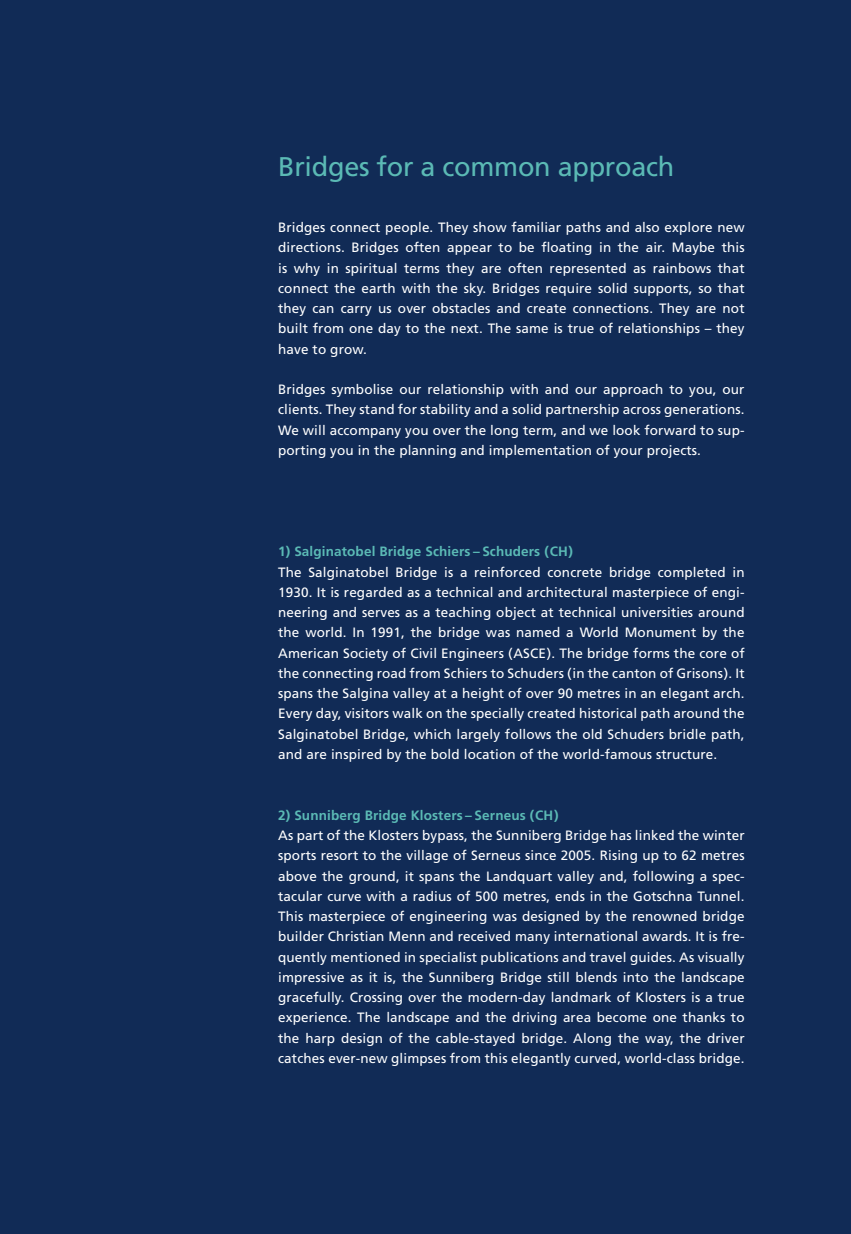
<style>
.page{position:relative;width:851px;height:1234px;background:#fff}
.page>*{position:absolute;margin:0;border:0;box-sizing:border-box;transform-origin:0 0}
._00_Haupttitel{font:27px "Frutiger LT Std";letter-spacing:-.01em;color:#5bbab5}
._00_Lauftext{font:13.5px/20.2px "Frutiger LT Std";letter-spacing:.01em;color:#fff;text-align:justify}
._00_Lauftext-2{font:700 13.5px "Frutiger LT Std";letter-spacing:.01em;color:#5bbab5}
</style>
<div class="page">
<div style="left:0;top:0;width:850px;height:1233px;background:#112b56"></div>
<p class="_00_Haupttitel" style="left:278px;top:151px;width:397px">Bridges for a common approach</p>
<p class="_00_Lauftext" style="left:278px;top:217px;width:468px">Bridges connect people. They show familiar paths and also explore new directions. Bridges often appear to be floating in the air. Maybe this is why in spiritual terms they are often represented as rainbows that connect the earth with the sky. Bridges require solid supports, so that they can carry us over obstacles and create connections. They are not built from one day to the next. The same is true of relationships – they have to grow.</p>
<p class="_00_Lauftext" style="left:278px;top:379px;width:468px">Bridges symbolise our relationship with and our approach to you, our clients. They stand for stability and a solid partnership across generations.<br>We will accompany you over the long term, and we look forward to sup&shy;porting you in the planning and implementation of your projects.</p>
<p class="_00_Lauftext-2" style="left:278px;top:543px;width:296px">1) Salginatobel Bridge Schiers – Schuders (CH)</p>
<p class="_00_Lauftext" style="left:278px;top:561px;width:468px">The Salginatobel Bridge is a reinforced concrete bridge completed in 1930. It is regarded as a technical and architectural masterpiece of engi&shy;neering and serves as a teaching object at technical universities around the world. In 1991, the bridge was named a World Monument by the American Society of Civil Engineers (ASCE). The bridge forms the core of the connecting road from Schiers to Schuders (in the canton of Grisons). It spans the Salgina valley at a height of over 90 metres in an elegant arch.<br>Every day, visitors walk on the specially created historical path around the Salginatobel Bridge, which largely follows the old Schuders bridle path, and are inspired by the bold location of the world-famous structure.</p>
<p class="_00_Lauftext-2" style="left:278px;top:806px;width:282px">2) Sunniberg Bridge Klosters – Serneus (CH)</p>
<p class="_00_Lauftext" style="left:278px;top:825px;width:468px">As part of the Klosters bypass, the Sunniberg Bridge has linked the winter sports resort to the village of Serneus since 2005. Rising up to 62 metres above the ground, it spans the Landquart valley and, following a spec&shy;tacular curve with a radius of 500 metres, ends in the Gotschna Tunnel.<br>This masterpiece of engineering was designed by the renowned bridge builder Christian Menn and received many international awards. It is fre&shy;quently mentioned in specialist publications and travel guides. As visually impressive as it is, the Sunniberg Bridge still blends into the landscape gracefully. Crossing over the modern-day landmark of Klosters is a true experience. The landscape and the driving area become one thanks to the harp design of the cable-stayed bridge. Along the way, the driver catches ever-new glimpses from this elegantly curved, world-class bridge.</p>
</div>
